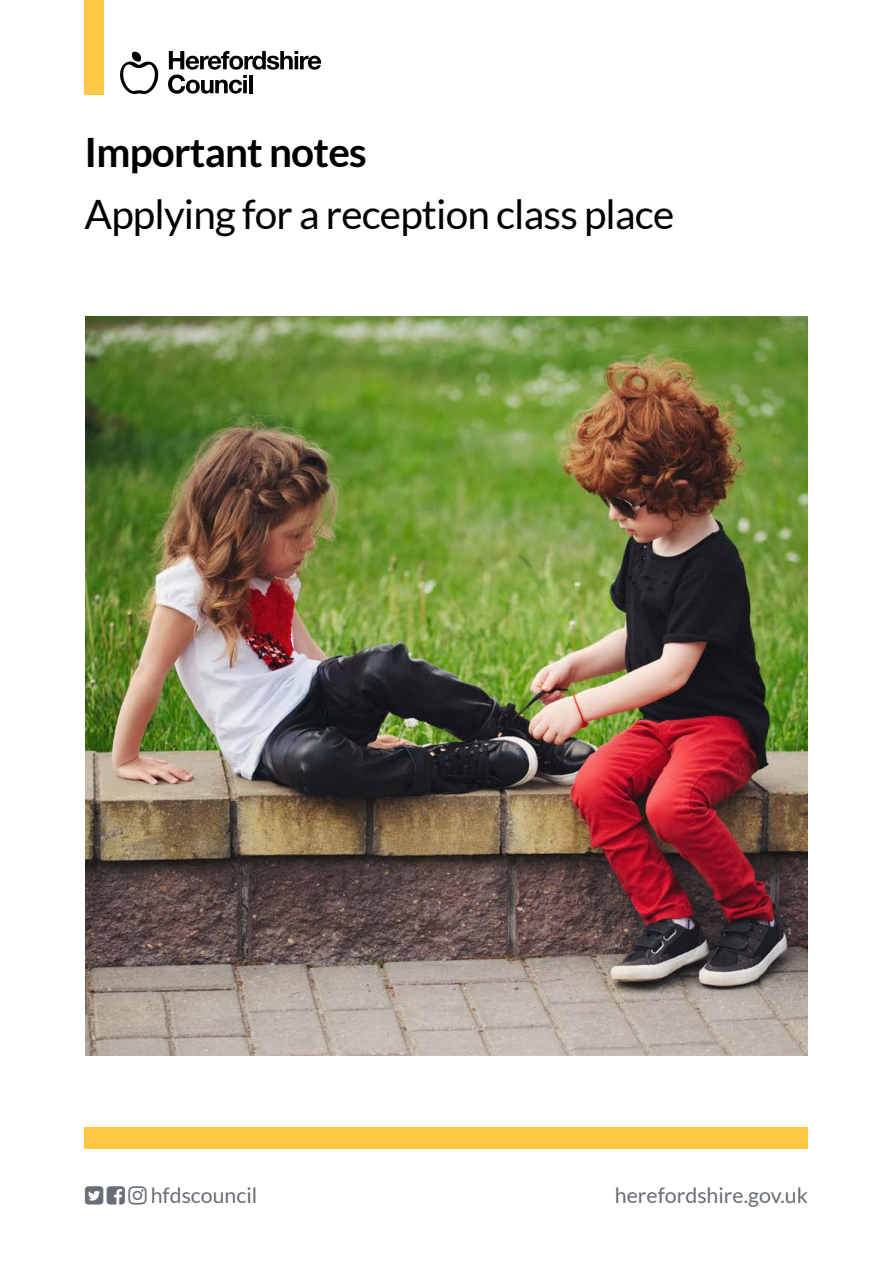
<style>
.page{position:relative;width:893px;height:1263px;background:#fff}
.page>*{position:absolute;margin:0;border:0;box-sizing:border-box;transform-origin:0 0}
.t1{font:40.5px "Lato";letter-spacing:-.02em;color:#000}
.t2{font:700 40.5px "Lato";letter-spacing:-.02em;color:#000}
.t3{font:21.3px "Lato";color:#686e75}
</style>
<div class="page">
<div style="left:85px;top:0;width:19px;height:94px;background:#fec745"></div>
<div style="left:85px;top:1127px;width:723px;height:21px;background:#fec745"></div>
<svg style="left:168px;top:51px;width:153px;height:43px"></svg>
<hr style="left:249px;top:75px;width:3px;height:18px;background:#000">
<svg style="left:120px;top:52px;width:39px;height:42px"></svg>
<img style="left:85px;top:317px;width:723px;height:738px">
<p class="t2" style="left:85px;top:129px;width:284px">Important notes</p>
<p class="t1" style="left:85px;top:192px;width:591px">Applying for a reception class place</p>
<p class="t3" style="left:151px;top:1183px;width:108px">hfdscouncil</p>
<p class="t3" style="left:615px;top:1184px;width:195px">herefordshire.gov.uk</p>
</div>
